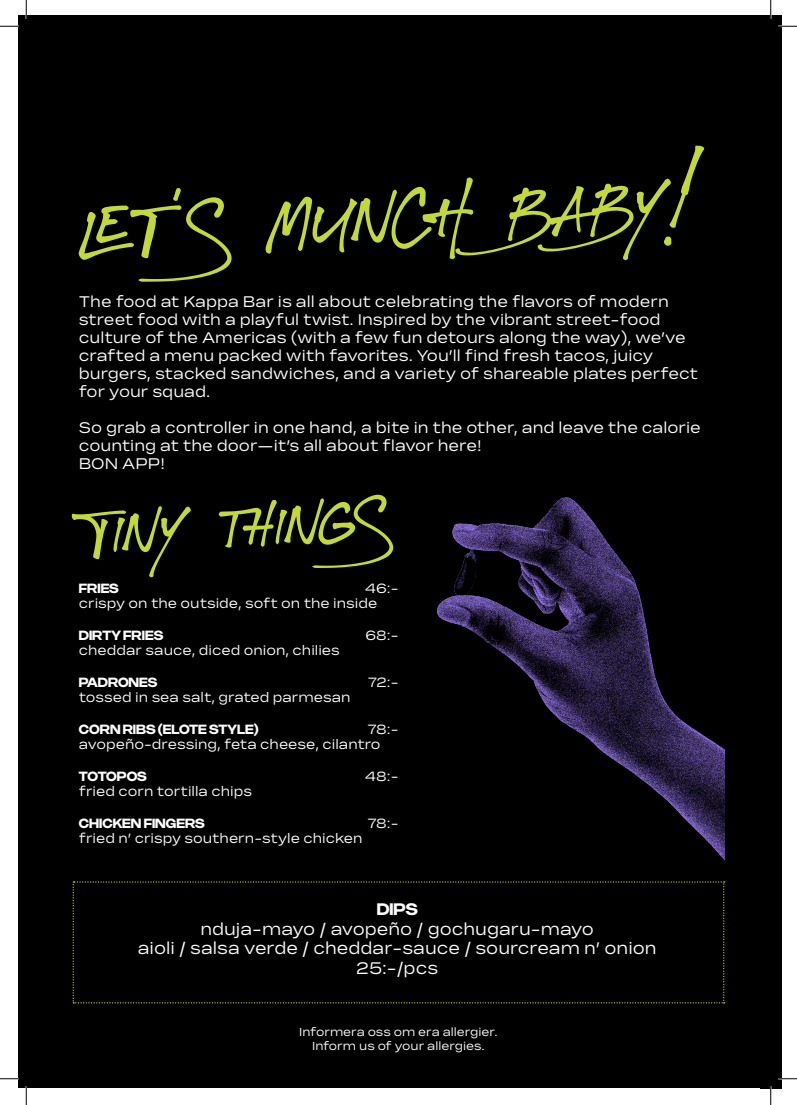
<style>
.page{position:relative;width:797px;height:1105px;background:#fff}
.page>*{position:absolute;margin:0;border:0;box-sizing:border-box;transform-origin:0 0}
.t1{font:62.5px "Fashion Experiment";color:#c3d83c}
.t2{font:54.25px "Fashion Experiment";color:#c3d83c}
.t3{font:16.38px/19.6px "Doner Regular Text";color:#fff;text-align:center}
.t4{font:16.38px "Doner Bold Display";color:#fff}
.t5{font:15px/18px "Doner Regular Text";color:#fff}
.t6{font:13px/15.6px "Doner Regular Text";color:#fff}
.t7{font:13px "Doner Bold Display";color:#fff}
.t8{font:11.25px/13.5px "Doner Regular Text";color:#fff;text-align:center}
</style>
<div class="page">
<div style="left:18px;top:16px;width:763px;height:1072px;background:#000"></div>
<img style="left:436px;top:497px;width:288px;height:363px">
<div style="left:760px;top:16px;width:21px;height:1073px;background:#000"></div>
<svg style="left:73px;top:881px;width:651px;height:122px"></svg>
<svg style="left:0;top:25px;width:19px;height:2px"></svg>
<svg style="left:778px;top:25px;width:19px;height:2px"></svg>
<svg style="left:0;top:1078px;width:19px;height:1px"></svg>
<svg style="left:778px;top:1078px;width:19px;height:1px"></svg>
<svg style="left:25px;top:0;width:2px;height:19px"></svg>
<svg style="left:25px;top:1086px;width:2px;height:19px"></svg>
<svg style="left:770px;top:0;width:1px;height:19px"></svg>
<svg style="left:770px;top:1086px;width:1px;height:19px"></svg>
<h1 class="t1" style="left:77px;top:198px;width:615px;rotate:-3deg">LE t’s munch baby!</h1>
<p class="t5" style="left:79px;top:292px;width:620px">The food at Kappa Bar is all about celebrating the flavors of modern street food with a playful twist. Inspired by the vibrant street-food culture of the Americas (with a few fun detours along the way), we’ve crafted a menu packed with favorites. You’ll find fresh tacos, juicy burgers, stacked sandwiches, and a variety of shareable plates perfect for your squad.</p>
<p class="t5" style="left:79px;top:418px;width:623px">So grab a controller in one hand, a bite in the other, and leave the calorie counting at the door—it’s all about flavor here!<br>BON APP!</p>
<h2 class="t2" style="left:80px;top:504px;width:313px;rotate:-3deg">Tiny th ings</h2>
<p class="t7" style="left:79px;top:580px;width:42px">FRIES</p>
<p class="t6" style="left:79px;top:580px;width:321px;text-indent:286px">46:- crispy on the outside, soft on the inside</p>
<p class="t7" style="left:79px;top:627px;width:86px">DIRTY FRIES</p>
<p class="t6" style="left:365px;top:627px;width:35px">68:-</p>
<p class="t6" style="left:79px;top:643px;width:262px">cheddar sauce, diced onion, chilies</p>
<p class="t7" style="left:79px;top:674px;width:80px">PADRONES</p>
<p class="t6" style="left:368px;top:674px;width:32px">72:-</p>
<p class="t6" style="left:79px;top:690px;width:273px">tossed in sea salt, grated parmesan</p>
<p class="t7" style="left:79px;top:721px;width:181px">CORN RIBS (ELOTE STYLE)</p>
<p class="t6" style="left:79px;top:721px;width:321px;text-indent:288px">78:- avopeño-dressing, feta cheese, cilantro</p>
<p class="t7" style="left:79px;top:768px;width:69px">TOTOPOS</p>
<p class="t6" style="left:365px;top:768px;width:35px">48:-</p>
<p class="t6" style="left:79px;top:784px;width:175px">fried corn tortilla chips</p>
<p class="t7" style="left:79px;top:815px;width:127px">CHICKEN FINGERS</p>
<p class="t6" style="left:367px;top:815px;width:33px">78:-</p>
<p class="t6" style="left:79px;top:831px;width:285px">fried n’ crispy southern-style chicken</p>
<p class="t4" style="left:377px;top:899px;width:42px">DIPS</p>
<p class="t3" style="left:138px;top:919px;width:520px">nduja-mayo / avopeño / gochugaru-mayo<br>aioli / salsa verde / cheddar-sauce / sourcream n’ onion<br>25:-/pcs</p>
<p class="t8" style="left:299px;top:1025px;width:200px">Informera oss om era allergier.<br>Inform us of your allergies.</p>
</div>
